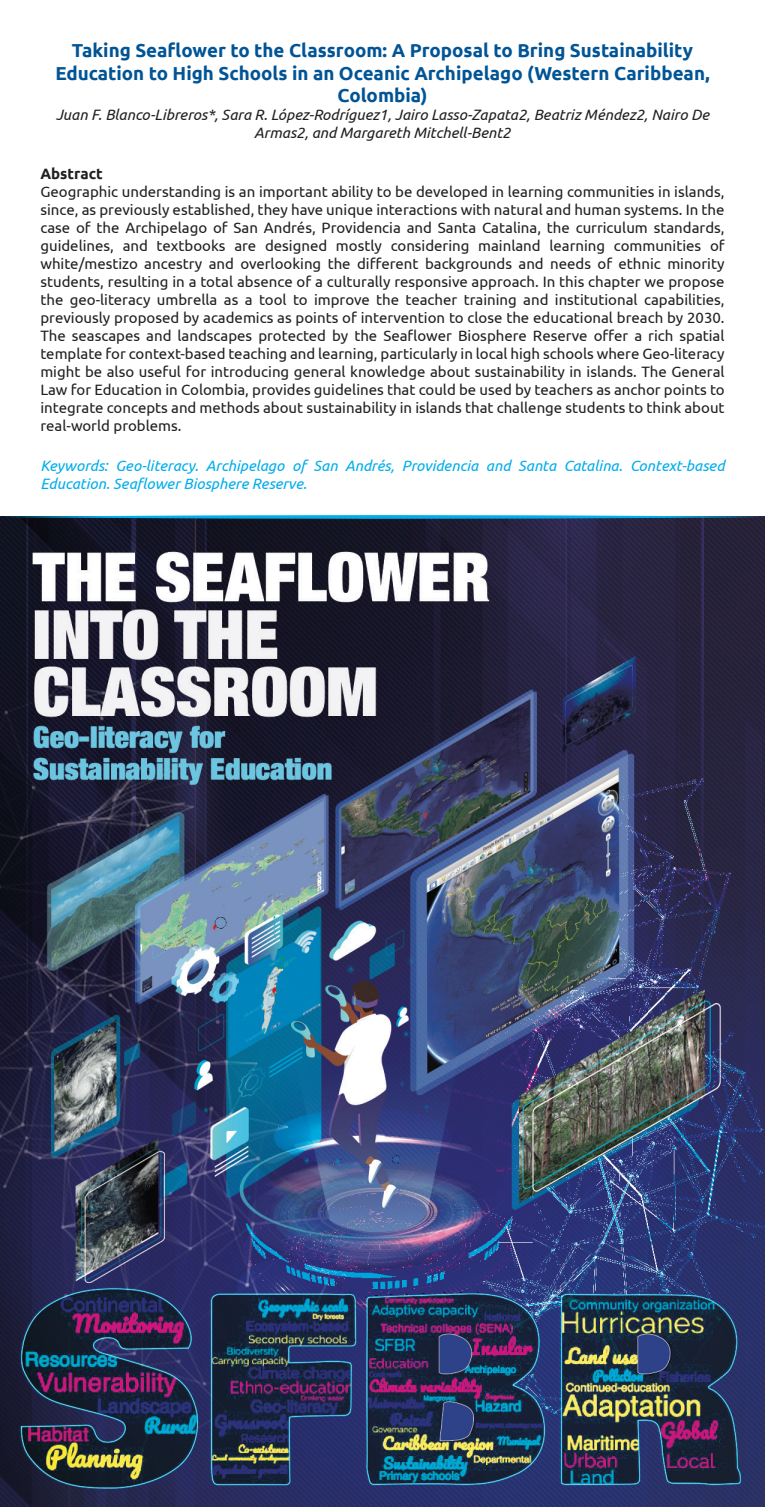
<style>
.page{position:relative;width:765px;height:1507px;background:#fff}
.page>*{position:absolute;margin:0;border:0;box-sizing:border-box;transform-origin:0 0}
.t1{font:700 18.75px/22.5px "Ubuntu";color:#015495;text-align:center}
.t2{font:15px/18px "Ubuntu";color:#231f20;text-align:justify}
.t3{font:italic 15px/18px "Ubuntu";color:#00adeb}
.t4{font:italic 15px/18px "Ubuntu";color:#231f20;text-align:center}
.t5{font:700 15px "Ubuntu";color:#231f20}
</style>
<div class="page">
<img style="left:0;top:519px;width:765px;height:988px">
<svg style="left:0;top:515px;width:765px;height:4px;background:#2a97c3"></svg>
<p class="t1" style="left:55px;top:39px;width:656px">Taking Seaflower to the Classroom: A Proposal to Bring Sustainability<br>Education to High Schools in an Oceanic Archipelago (Western Caribbean,<br>Colombia)</p>
<p class="t4" style="left:56px;top:106px;width:655px">Juan F. Blanco-Libreros*, Sara R. López-Rodríguez1, Jairo Lasso-Zapata2, Beatriz Méndez2, Nairo De<br>Armas2, and Margareth Mitchell-Bent2</p>
<p class="t5" style="left:40px;top:164px;width:64px">Abstract</p>
<p class="t2" style="left:40px;top:182px;width:686px">Geographic understanding is an important ability to be developed in learning communities in islands, since, as previously established, they have unique interactions with natural and human systems. In the case of the Archipelago of San Andrés, Providencia and Santa Catalina, the curriculum standards, guidelines, and textbooks are designed mostly considering mainland learning communities of white/mestizo ancestry and overlooking the different backgrounds and needs of ethnic minority students, resulting in a total absence of a culturally responsive approach. In this chapter we propose the geo-literacy umbrella as a tool to improve the teacher training and institutional capabilities, previously proposed by academics as points of intervention to close the educational breach by 2030.<br>The seascapes and landscapes protected by the Seaflower Biosphere Reserve offer a rich spatial template for context-based teaching and learning, particularly in local high schools where Geo-literacy might be also useful for introducing general knowledge about sustainability in islands. The General Law for Education in Colombia, provides guidelines that could be used by teachers as anchor points to integrate concepts and methods about sustainability in islands that challenge students to think about real-world problems.</p>
<p class="t3" style="left:40px;top:457px;width:686px">Keywords: Geo-literacy. Archipelago of San Andrés, Providencia and Santa Catalina. Context-based<br>Education. Seaflower Biosphere Reserve.</p>
</div>
